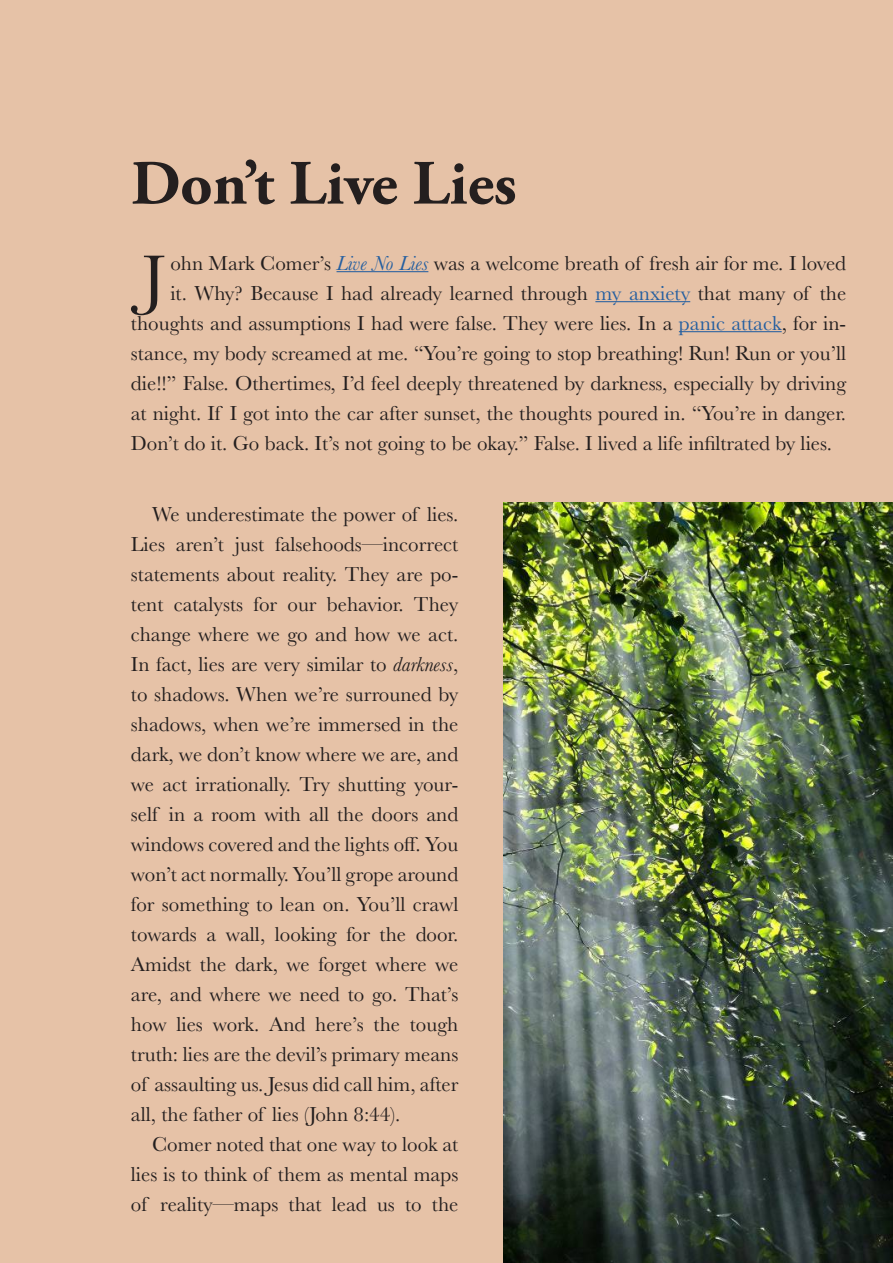
<style>
.page{position:relative;width:893px;height:1263px;background:#e6c2a7}
.page>*{position:absolute;margin:0;border:0;box-sizing:border-box;transform-origin:0 0}
.t1{font:66.3px "Baskerville";color:#241f1f}
.t2{font:700 63px "Adobe Garamond Pro";color:#241f1f}
.t3{font:21px/30px "Baskerville";color:#241f1f;text-align:justify}
.s1{font-style:italic;color:#255fa0}
.s2{color:#255fa0}
.s3{font-style:italic}
</style>
<div class="page">
<img style="left:504px;top:502px;width:389px;height:761px">
<hr style="left:337px;top:271px;width:91px;height:1px;background:#255fa0">
<hr style="left:595px;top:301px;width:95px;height:1px;background:#255fa0">
<hr style="left:679px;top:331px;width:103px;height:1px;background:#255fa0">
<h2 class="t2" style="left:131px;top:147px;width:387px">Don’t Live Lies</h2>
<h1 class="t1" style="left:142px;top:236px;width:25px">J</h1>
<p class="t3" style="left:170px;top:248px;width:677px">ohn Mark Comer’s <span class="s1">Live No Lies</span> was a welcome breath of fresh air for me. I loved</p>
<p class="t3" style="left:170px;top:278px;width:677px">it. Why? Because I had already learned through <span class="s2">my anxiety</span> that many of the</p>
<p class="t3" style="left:131px;top:308px;width:717px">thoughts and assumptions I had were false. They were lies. In a <span class="s2">panic attack</span>, for in-</p>
<p class="t3" style="left:131px;top:338px;width:717px">stance, my body screamed at me. “You’re going to stop breathing! Run! Run or you’ll</p>
<p class="t3" style="left:131px;top:368px;width:717px">die!!” False. Othertimes, I’d feel deeply threatened by darkness, especially by driving</p>
<p class="t3" style="left:131px;top:398px;width:717px">at night. If I got into the car after sunset, the thoughts poured in. “You’re in danger.</p>
<p class="t3" style="left:131px;top:428px;width:702px">Don’t do it. Go back. It’s not going to be okay.” False. I lived a life infiltrated by lies.</p>
<p class="t3" style="left:131px;top:499px;width:329px;text-indent:21px">We underestimate the power of lies.<br>Lies aren’t just falsehoods—incorrect statements about reality. They are po&shy;tent catalysts for our behavior. They change where we go and how we act.<br>In fact, lies are very similar to <span class="s3">darkness</span>, to shadows. When we’re surrouned by shadows, when we’re immersed in the dark, we don’t know where we are, and we act irrationally. Try shutting your&shy;self in a room with all the doors and windows covered and the lights off. You won’t act normally. You’ll grope around for something to lean on. You’ll crawl towards a wall, looking for the door.<br>Amidst the dark, we forget where we are, and where we need to go. That’s how lies work. And here’s the tough truth: lies are the devil’s primary means of assaulting us. Jesus did call him, after all, the father of lies (John 8:44).</p>
<p class="t3" style="left:131px;top:1129px;width:329px;text-indent:21px">Comer noted that one way to look at lies is to think of them as mental maps of reality—maps that lead us to the</p>
</div>
